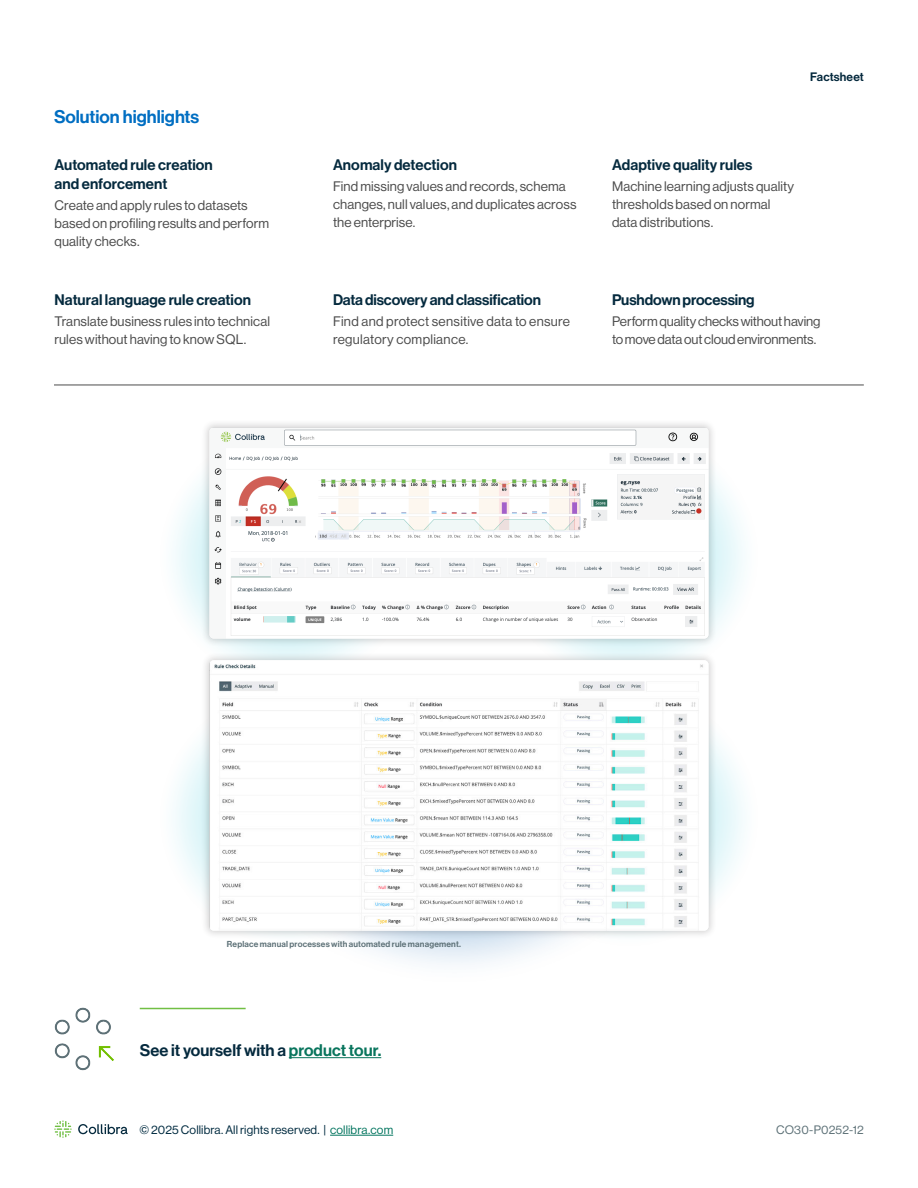
<style>
.page{position:relative;width:918px;height:1188px;background:#fff}
.page>*{position:absolute;margin:0;border:0;box-sizing:border-box;transform-origin:0 0}
.Body_Subhead{font:500 18px "Haas Grot Disp 65";color:#006ec2}
.CTA_Stying{font:500 16.5px "Haas Grot Disp 65";color:#052a3e}
.Icon_List_Title{font:500 15px/19.5px "Haas Grot Disp 65";color:#052a3e}
.Icon_List_Copy{font:13.5px/18px "Haas Grot Disp 55 Roman";letter-spacing:.01em;color:#4b4b4b}
.t1{font:12px "Haas Grot Disp 55 Roman";letter-spacing:.01em;color:#002b40}
.t2{font:12px "Haas Grot Disp 55 Roman";letter-spacing:.015em;color:#5e7278}
.t3{font:500 12px "Haas Grot Disp 65";letter-spacing:.01em;color:#05293d}
.t4{font:500 8.55px "Haas Grot Disp 65";letter-spacing:.02em;color:#5e7278}
.s1{color:#09755d}
.s2{color:#03755f}
</style>
<div class="page">
<hr style="left:330px;top:1135px;width:63px;height:1px;background:#03755f">
<svg style="left:54px;top:1120px;width:18px;height:18px"></svg>
<svg style="left:78px;top:1124px;width:50px;height:10px"></svg>
<hr style="left:289px;top:1057px;width:92px;height:1px;background:#09755d">
<img style="left:54px;top:1007px;width:60px;height:64px">
<hr style="left:140px;top:1008px;width:106px;height:1px;background:#71bf44">
<hr style="left:54px;top:385px;width:810px;height:1px;background:#4b4b4b">
<div style="left:201px;top:418px;width:516px;height:229px;background:#231f20;opacity:.2"></div>
<img style="left:210px;top:427px;width:498px;height:212px">
<div style="left:201px;top:651px;width:516px;height:288px;background:#231f20;opacity:.2"></div>
<img style="left:210px;top:660px;width:498px;height:271px">
<p class="Body_Subhead" style="left:54px;top:106px;width:147px">Solution highlights</p>
<p class="Icon_List_Title" style="left:55px;top:155px;width:160px">Automated rule creation and enforcement</p>
<p class="Icon_List_Copy" style="left:55px;top:196px;width:216px">Create and apply rules to datasets based on profiling results and perform quality checks.</p>
<p class="Icon_List_Title" style="left:55px;top:290px;width:198px">Natural language rule creation</p>
<p class="Icon_List_Copy" style="left:55px;top:312px;width:217px">Translate business rules into technical rules without having to know SQL.</p>
<p class="Icon_List_Title" style="left:333px;top:155px;width:126px">Anomaly detection</p>
<p class="Icon_List_Copy" style="left:333px;top:177px;width:245px">Find missing values and records, schema changes, null values, and duplicates across the enterprise.</p>
<p class="Icon_List_Title" style="left:333px;top:290px;width:209px">Data discovery and classification</p>
<p class="Icon_List_Copy" style="left:333px;top:312px;width:239px">Find and protect sensitive data to ensure regulatory compliance.</p>
<p class="t3" style="left:810px;top:70px;width:55px">Factsheet</p>
<p class="Icon_List_Title" style="left:612px;top:155px;width:142px">Adaptive quality rules</p>
<p class="Icon_List_Copy" style="left:612px;top:177px;width:184px">Machine learning adjusts quality thresholds based on normal data distributions.</p>
<p class="Icon_List_Title" style="left:612px;top:290px;width:144px">Pushdown processing</p>
<p class="Icon_List_Copy" style="left:612px;top:312px;width:210px">Perform quality checks without having to move data out cloud environments.</p>
<p class="t4" style="left:227px;top:939px;width:236px">Replace manual processes with automated rule management.</p>
<p class="CTA_Stying" style="left:140px;top:1041px;width:243px">See it yourself with a <span class="s1">product tour.</span></p>
<p class="t1" style="left:140px;top:1123px;width:255px">© 2025 Collibra. All rights reserved. | <span class="s2">collibra.com</span></p>
<p class="t2" style="left:776px;top:1123px;width:89px">CO30-P0252-12</p>
</div>
